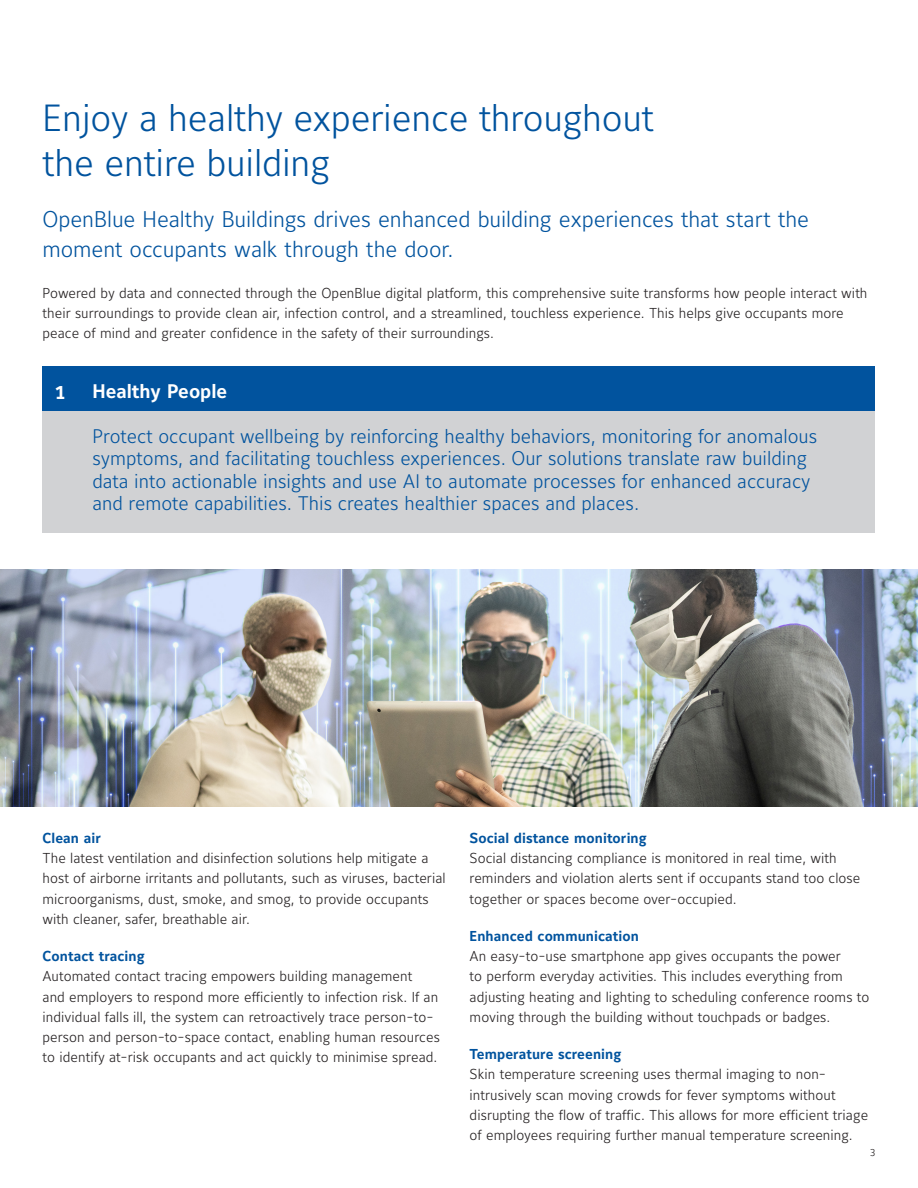
<style>
.page{position:relative;width:918px;height:1188px;background:#fff}
.page>*{position:absolute;margin:0;border:0;box-sizing:border-box;transform-origin:0 0}
._00_Title_-_Blue_25p{font:300 37.5px/45px "Maurea Jci Lf ML";letter-spacing:-.005em;color:#01539e}
._00_Introduction_tex{font:300 22.5px/30px "Maurea Jci Lf ML";letter-spacing:-.005em;color:#01539e}
._01_Subtitle_level{font:300 19.5px/22.5px "Maurea Jci Lf ML";color:#01539e}
._01_Subtitle_level-2{font:700 19.5px "Maurea Jci Lf ML";color:#fff}
._01_Body_text_-_Blac{font:300 14.25px/20.2px "Maurea Jci Lf ML";letter-spacing:.005em;color:#231f20}
.t1{font:700 14.25px "Maurea Jci Lf ML";letter-spacing:.005em;color:#01539e}
.t2{font:300 10.5px "Maurea Jci Lf ML";color:#231f20}
.s1{font-weight:700;color:#01539e}
</style>
<div class="page">
<div style="left:43px;top:403px;width:832px;height:129px;background:#d1d2d4"></div>
<div style="left:43px;top:367px;width:832px;height:44px;background:#01539e"></div>
<img style="left:0;top:569px;width:918px;height:237px">
<p class="_00_Title_-_Blue_25p" style="left:43px;top:95px;width:613px">Enjoy a healthy experience throughout the entire building</p>
<p class="_00_Introduction_tex" style="left:43px;top:204px;width:768px">OpenBlue Healthy Buildings drives enhanced building experiences that start the moment occupants walk through the door.</p>
<p class="_01_Body_text_-_Blac" style="left:43px;top:283px;width:827px">Powered by data and connected through the OpenBlue digital platform, this comprehensive suite transforms how people interact with their surroundings to provide clean air, infection control, and a streamlined, touchless experience. This helps give occupants more peace of mind and greater confidence in the safety of their surroundings.</p>
<p class="_01_Subtitle_level-2" style="left:55px;top:380px;width:11px">1</p>
<p class="_01_Subtitle_level-2" style="left:92px;top:379px;width:136px">Healthy People</p>
<p class="_01_Subtitle_level" style="left:92px;top:424px;width:726px">Protect occupant wellbeing by reinforcing healthy behaviors, monitoring for anomalous symptoms, and facilitating touchless experiences. Our solutions translate raw building data into actionable insights and use AI to automate processes for enhanced accuracy and remote capabilities. This creates healthier spaces and places.</p>
<p class="t1" style="left:43px;top:829px;width:60px">Clean air</p>
<p class="_01_Body_text_-_Blac" style="left:43px;top:848px;width:405px">The latest ventilation and disinfection solutions help mitigate a host of airborne irritants and pollutants, such as viruses, bacterial microorganisms, dust, smoke, and smog, to provide occupants with cleaner, safer, breathable air.</p>
<p class="t1" style="left:43px;top:948px;width:104px">Contact tracing</p>
<p class="_01_Body_text_-_Blac" style="left:43px;top:966px;width:399px">Automated contact tracing empowers building management<br>and employers to respond more efficiently to infection risk. If an individual falls ill, the system can retroactively trace person-to&shy;person and person-to-space contact, enabling human resources to identify at-risk occupants and act quickly to minimise spread.</p>
<p class="_01_Body_text_-_Blac" style="left:470px;top:827px;width:392px"><span class="s1">Social distance monitoring<br></span>Social distancing compliance is monitored in real time, with reminders and violation alerts sent if occupants stand too close together or spaces become over-occupied.</p>
<p class="_01_Body_text_-_Blac" style="left:470px;top:926px;width:401px"><span class="s1">Enhanced communication<br></span>An easy-to-use smartphone app gives occupants the power<br>to perform everyday activities. This includes everything from adjusting heating and lighting to scheduling conference rooms to moving through the building without touchpads or badges.</p>
<p class="_01_Body_text_-_Blac" style="left:470px;top:1044px;width:400px"><span class="s1">Temperature screening<br></span>Skin temperature screening uses thermal imaging to non&shy;intrusively scan moving crowds for fever symptoms without disrupting the flow of traffic. This allows for more efficient triage of employees requiring further manual temperature screening.</p>
<p class="t2" style="left:870px;top:1146px;width:7px">3</p>
</div>
